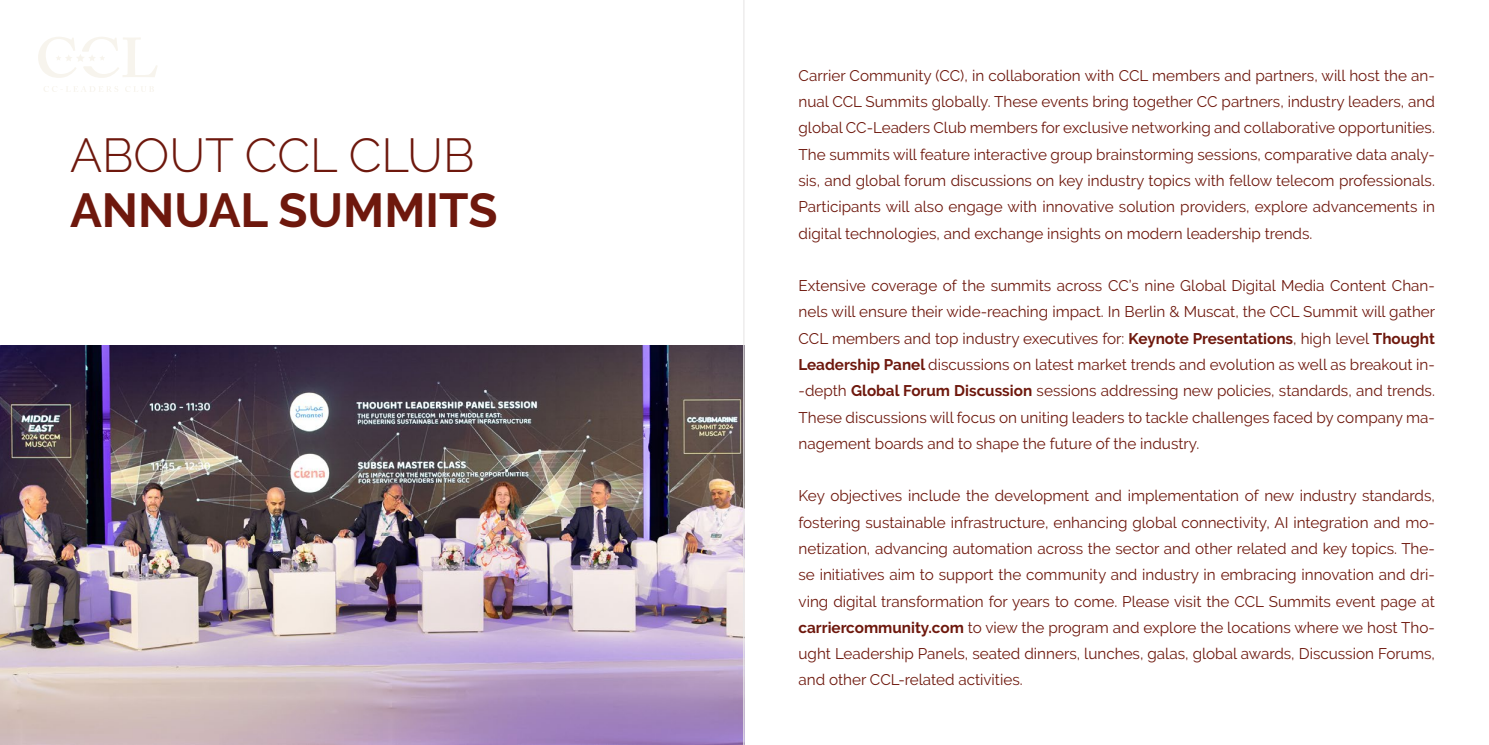
<style>
.page{position:relative;width:1489px;height:745px;background:#fff}
.page>*{position:absolute;margin:0;border:0;box-sizing:border-box;transform-origin:0 0}
.t1{font:700 47.5px "Raleway";color:#6e180d}
.t2{font:300 47.5px "Raleway";color:#6e180d}
.t3{font:15.38px/26.2px "Raleway";color:#6e180d;text-align:justify}
.s1{font-weight:700}
</style>
<div class="page">
<img style="left:0;top:345px;width:743px;height:399px">
<svg style="left:44px;top:86px;width:110px;height:6px"></svg>
<svg style="left:38px;top:37px;width:119px;height:41px"></svg>
<hr style="left:743px;top:0;width:1px;height:744px;background:#eae9e9">
<h1 class="t2" style="left:70px;top:128px;width:406px">ABOUT CCL CLUB</h1>
<h1 class="t1" style="left:70px;top:183px;width:429px">ANNUAL SUMMITS</h1>
<p class="t3" style="left:798px;top:62px;width:638px">Carrier Community (CC), in collaboration with CCL members and partners, will host the an&shy;nual CCL Summits globally. These events bring together CC partners, industry leaders, and global CC-Leaders Club members for exclusive networking and collaborative opportunities.<br>The summits will feature interactive group brainstorming sessions, comparative data analy&shy;sis, and global forum discussions on key industry topics with fellow telecom professionals.<br>Participants will also engage with innovative solution providers, explore advancements in digital technologies, and exchange insights on modern leadership trends.</p>
<p class="t3" style="left:798px;top:272px;width:638px">Extensive coverage of the summits across CC’s nine Global Digital Media Content Chan&shy;nels will ensure their wide-reaching impact. In Berlin &amp; Muscat, the CCL Summit will gather CCL members and top industry executives for: <span class="s1">Keynote Presentations</span>, high level <span class="s1">Thought Leadership Panel</span> discussions on latest market trends and evolution as well as breakout in--depth <span class="s1">Global Forum Discussion</span> sessions addressing new policies, standards, and trends.<br>These discussions will focus on uniting leaders to tackle challenges faced by company ma&shy;nagement boards and to shape the future of the industry.</p>
<p class="t3" style="left:798px;top:482px;width:638px">Key objectives include the development and implementation of new industry standards, fostering sustainable infrastructure, enhancing global connectivity, AI integration and mo&shy;netization, advancing automation across the sector and other related and key topics. The&shy;se initiatives aim to support the community and industry in embracing innovation and dri&shy;ving digital transformation for years to come. Please visit the CCL Summits event page at <span class="s1">carriercommunity.com</span> to view the program and explore the locations where we host Tho&shy;ught Leadership Panels, seated dinners, lunches, galas, global awards, Discussion Forums, and other CCL-related activities.</p>
</div>
